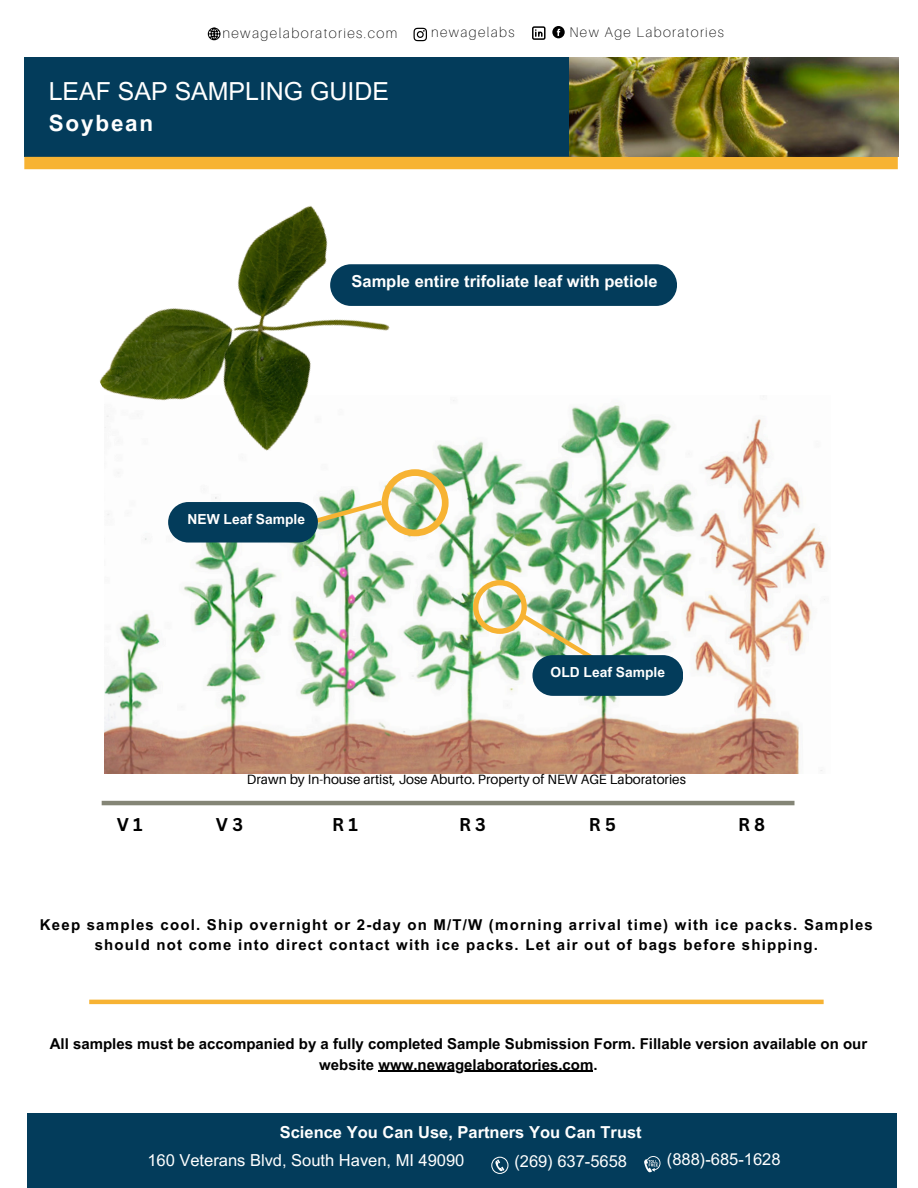
<style>
.page{position:relative;width:918px;height:1188px;background:#fff}
.page>*{position:absolute;margin:0;border:0;box-sizing:border-box;transform-origin:0 0}
.t1{font:24.9px "Arial MT Pro";color:#fff}
.t2{font:700 22.5px "Arial MT Pro";letter-spacing:.08em;color:#fff}
.t3{font:700 18px "Canva Sans";color:#000}
.t4{font:700 16.5px "Arial MT Pro";color:#fff}
.t5{font:16.5px "Arial MT Pro";color:#fff}
.t6{font:700 15px/20.2px "Arial MT Pro";letter-spacing:.08em;color:#000;text-align:center}
.t7{font:700 15px/20.2px "Arial MT Pro";color:#000;text-align:center}
.t8{font:100 14.1px "Aileron";letter-spacing:.1em;color:#000}
.t9{font:100 13.95px "Aileron";letter-spacing:.1em;color:#000}
.t10{font:700 13.8px "Arial MT Pro";color:#fff}
.t11{font:13.5px "Aileron";color:#010101}
</style>
<div class="page">
<svg style="left:208px;top:28px;width:12px;height:12px"></svg>
<svg style="left:414px;top:28px;width:13px;height:13px"></svg>
<svg style="left:552px;top:26px;width:13px;height:12px"></svg>
<svg style="left:532px;top:26px;width:14px;height:14px"></svg>
<div style="left:27px;top:1113px;width:869px;height:75px;background:#033c5b"></div>
<svg style="left:491px;top:1157px;width:17px;height:17px"></svg>
<svg style="left:644px;top:1156px;width:16px;height:17px"></svg>
<div style="left:24px;top:58px;width:553px;height:99px;background:#033c5b"></div>
<div style="left:24px;top:157px;width:874px;height:12px;background:#f7b333"></div>
<hr style="left:89px;top:1000px;width:735px;height:4px;background:#f7b333">
<img style="left:105px;top:400px;width:722px;height:373px">
<img style="left:570px;top:58px;width:328px;height:99px">
<img style="left:100px;top:205px;width:328px;height:309px">
<hr style="left:102px;top:801px;width:692px;height:4px;background:#848576">
<svg style="left:473px;top:580px;width:210px;height:116px"></svg>
<hr style="left:378px;top:1071px;width:215px;height:1px;background:#000">
<svg style="left:168px;top:469px;width:281px;height:74px"></svg>
<svg style="left:330px;top:264px;width:347px;height:42px;background:#0b4260"></svg>
<p class="t8" style="left:222px;top:24px;width:177px">newagelaboratories.com</p>
<p class="t9" style="left:431px;top:24px;width:85px">newagelabs</p>
<p class="t9" style="left:569px;top:23px;width:156px">New Age Laboratories</p>
<p class="t1" style="left:49px;top:82px;width:342px">LEAF SAP SAMPLING GUIDE</p>
<h6 class="t2" style="left:49px;top:115px;width:106px">Soybean</h6>
<h6 class="t4" style="left:352px;top:275px;width:308px">Sample entire trifoliate leaf with petiole</h6>
<p class="t10" style="left:188px;top:514px;width:119px">NEW Leaf Sample</p>
<h6 class="t10" style="left:551px;top:667px;width:116px">OLD Leaf Sample</h6>
<p class="t11" style="left:247px;top:771px;width:440px">Drawn by In-house artist, Jose Aburto. Property of NEW AGE Laboratories</p>
<h3 class="t3" style="left:117px;top:812px;width:27px">V 1</h3>
<h3 class="t3" style="left:216px;top:812px;width:29px">V 3</h3>
<h3 class="t3" style="left:332px;top:812px;width:27px">R 1</h3>
<h3 class="t3" style="left:459px;top:812px;width:28px">R 3</h3>
<h3 class="t3" style="left:589px;top:812px;width:29px">R 5</h3>
<h3 class="t3" style="left:738px;top:812px;width:29px">R 8</h3>
<h1 class="t6" style="left:40px;top:917px;width:834px">Keep samples cool. Ship overnight or 2-day on M/T/W (morning arrival time) with ice packs. Samples should not come into direct contact with ice packs. Let air out of bags before shipping.</h1>
<h4 class="t7" style="left:50px;top:1036px;width:819px">All samples must be accompanied by a fully completed Sample Submission Form. Fillable version available on our website www.newagelaboratories.com.</h4>
<p class="t4" style="left:280px;top:1126px;width:363px">Science You Can Use, Partners You Can Trust</p>
<p class="t5" style="left:147px;top:1154px;width:319px">160 Veterans Blvd, South Haven, MI 49090</p>
<p class="t5" style="left:514px;top:1155px;width:114px">(269) 637-5658</p>
<p class="t5" style="left:667px;top:1153px;width:115px">(888)-685-1628</p>
</div>
